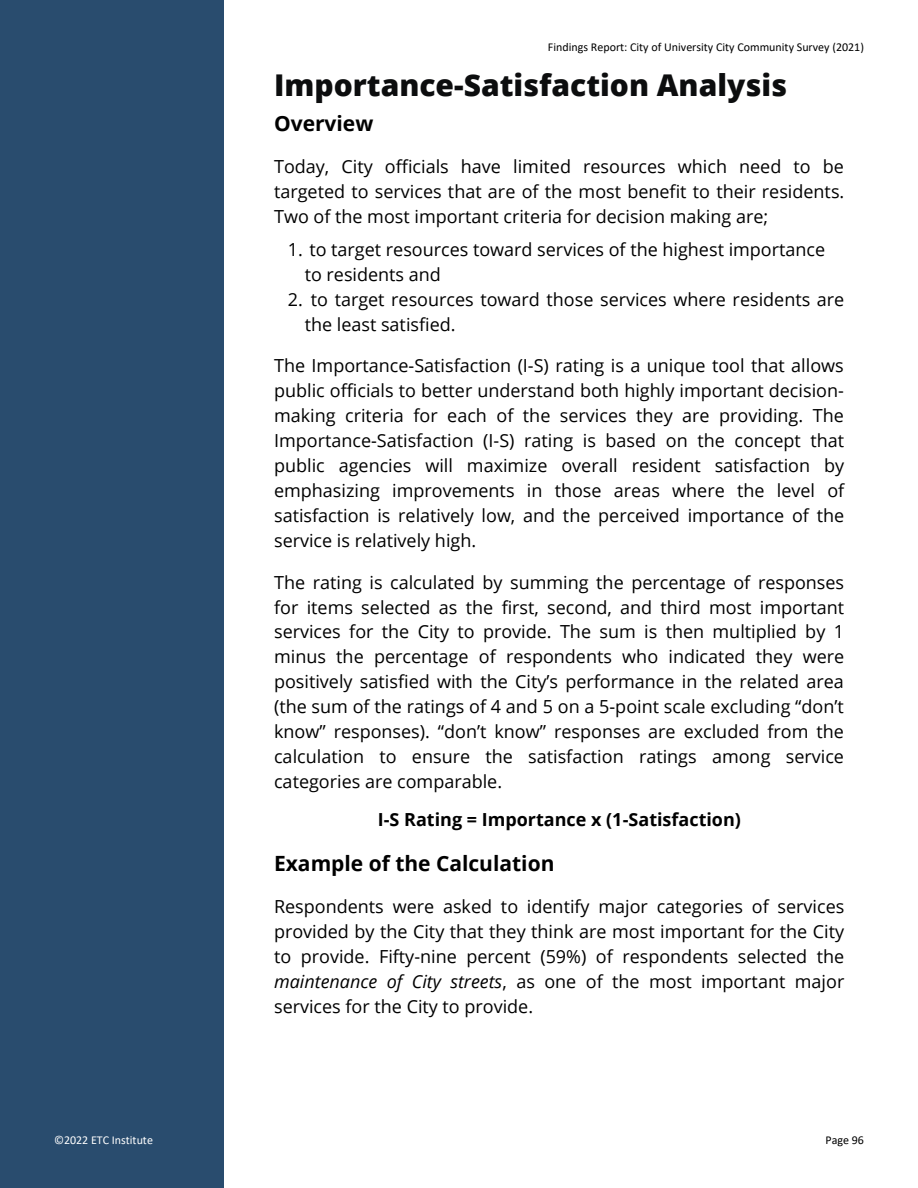
<style>
.page{position:relative;width:918px;height:1188px;background:#fff}
.page>*{position:absolute;margin:0;border:0;box-sizing:border-box;transform-origin:0 0}
.t1{font:800 30px "Open Sans";color:#0c0d0e}
.t2{font:700 21px "Open Sans";color:#000}
.t3{font:18px/25px "Open Sans";color:#000;text-align:justify}
.t4{font:700 18px "Open Sans";color:#000}
.t5{font:12px "Calibri";color:#000}
.t6{font:12px "Calibri";color:#fff}
.s1{font-family:"Noto Sans"}
.s2{font-style:italic}
</style>
<div class="page">
<div style="left:0;top:0;width:224px;height:1188px;background:#294c6e"></div>
<p class="t5" style="left:548px;top:39px;width:318px">Findings Report: City of University City Community Survey (2021)</p>
<h1 class="t1" style="left:274px;top:64px;width:514px">Importance-Satisfaction Analysis</h1>
<p class="t2" style="left:274px;top:108px;width:101px">Overview</p>
<p class="t3" style="left:274px;top:153px;width:572px">Today, City officials have limited resources which need to be targeted to services that are of the most benefit to their residents.<br>Two of the most important criteria for decision making are;</p>
<p class="t3" style="left:305px;top:236px;width:522px;text-indent:-17px">1. to target resources toward services of the highest importance to residents and</p>
<p class="t3" style="left:305px;top:286px;width:541px;text-indent:-17px">2. to target resources toward those services where residents are the least satisfied.</p>
<p class="t3" style="left:274px;top:353px;width:572px">The Importance<span class="s1">‐</span>Satisfaction (I-S) rating is a unique tool that allows public officials to better understand both highly important decision&shy;making criteria for each of the services they are providing. The Importance<span class="s1">‐</span>Satisfaction (I-S) rating is based on the concept that public agencies will maximize overall resident satisfaction by emphasizing improvements in those areas where the level of satisfaction is relatively low, and the perceived importance of the service is relatively high.</p>
<p class="t3" style="left:274px;top:569px;width:572px">The rating is calculated by summing the percentage of responses for items selected as the first, second, and third most important services for the City to provide. The sum is then multiplied by 1 minus the percentage of respondents who indicated they were positively satisfied with the City’s performance in the related area (the sum of the ratings of 4 and 5 on a 5<span class="s1">‐</span>point scale excluding “don’t know” responses). “don’t know” responses are excluded from the calculation to ensure the satisfaction ratings among service categories are comparable.</p>
<p class="t4" style="left:378px;top:807px;width:365px">I-S Rating = Importance x (1<span class="s1">‐</span>Satisfaction)</p>
<p class="t2" style="left:274px;top:849px;width:282px">Example of the Calculation</p>
<p class="t3" style="left:274px;top:893px;width:572px">Respondents were asked to identify major categories of services provided by the City that they think are most important for the City to provide. Fifty-nine percent (59%) of respondents selected the <span class="s2">maintenance of City streets</span>, as one of the most important major services for the City to provide.</p>
<p class="t6" style="left:54px;top:1132px;width:100px">©2022 ETC Institute</p>
<p class="t5" style="left:826px;top:1132px;width:40px">Page 96</p>
</div>
